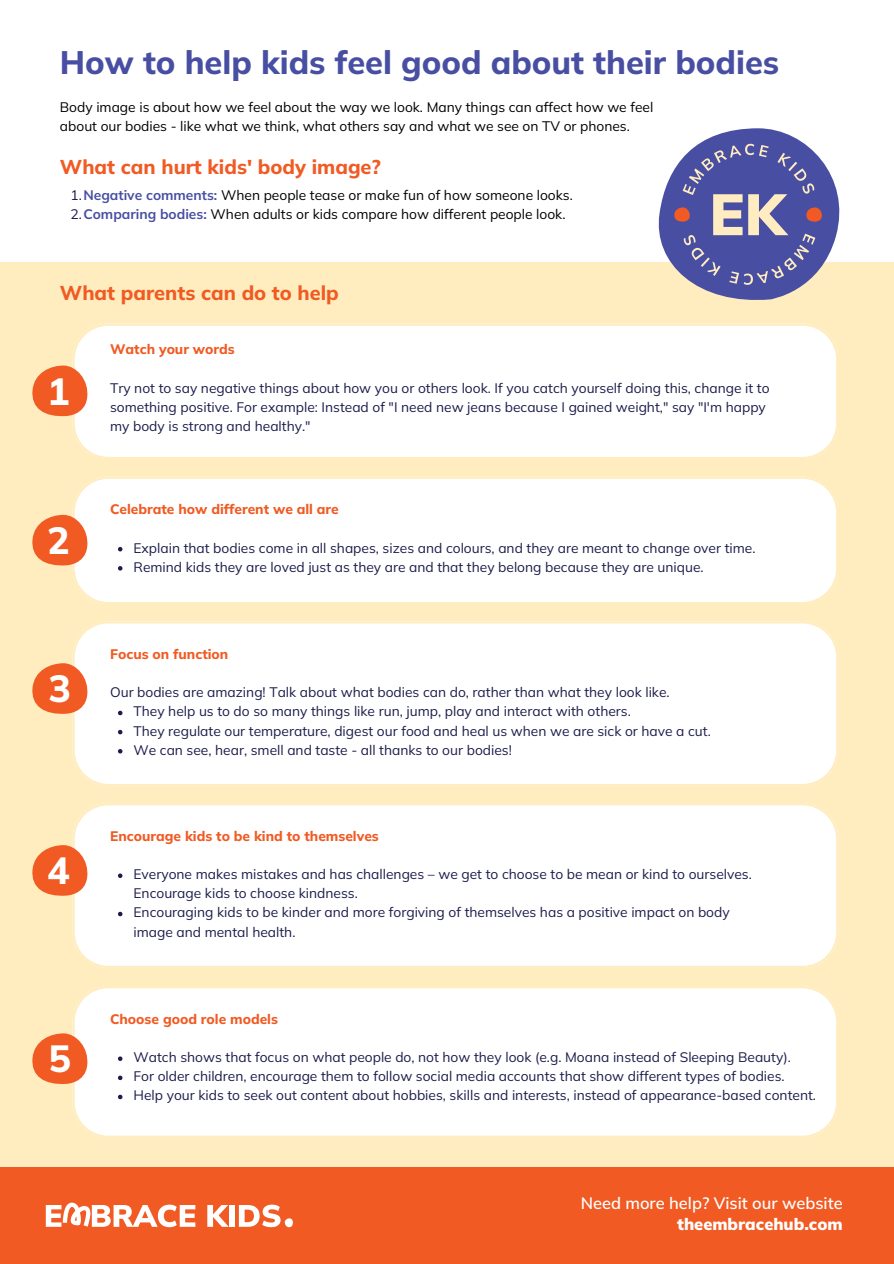
<style>
.page{position:relative;width:894px;height:1264px;background:#fff}
.page>*{position:absolute;margin:0;border:0;box-sizing:border-box;transform-origin:0 0}
.t1{font:800 37.8px "Mulish";color:#fff}
.t2{font:800 32.55px "Mulish";color:#484fa2}
.t3{font:800 19.95px "Mulish";color:#f15a22}
.t4{font:600 16.5px/21.3px "Mulish";color:#fff;text-align:right}
.t5{font:13.8px/19.2px "Mulish";color:#1c1c4b}
.t6{font:13.8px/19.2px "Mulish";color:#000}
.t7{font:800 13.8px "Mulish";color:#f15a22}
.s1{color:#1c1c4b}
.s2{font-weight:700;color:#484fa2}
.s3{font-weight:900}
</style>
<div class="page">
<div style="left:0;top:0;width:893px;height:1263px;background:#ffedc0"></div>
<div style="left:72px;top:323px;width:765px;height:136px;background:#fff"></div>
<svg style="left:32px;top:365px;width:57px;height:52px;background:#f4804f"></svg>
<div style="left:72px;top:476px;width:765px;height:128px;background:#fff"></div>
<svg style="left:32px;top:515px;width:57px;height:52px;background:#f4804f"></svg>
<div style="left:72px;top:621px;width:765px;height:165px;background:#fff"></div>
<svg style="left:32px;top:663px;width:57px;height:52px;background:#f4804f"></svg>
<div style="left:72px;top:803px;width:765px;height:165px;background:#fff"></div>
<svg style="left:32px;top:845px;width:57px;height:52px;background:#f4804f"></svg>
<div style="left:72px;top:986px;width:765px;height:151px;background:#fff"></div>
<svg style="left:32px;top:1033px;width:57px;height:52px;background:#f4804f"></svg>
<div style="left:0;top:0;width:893px;height:262px;background:#fff"></div>
<div style="left:0;top:1167px;width:893px;height:96px;background:#f15a22"></div>
<svg style="left:207px;top:1205px;width:21px;height:21px"></svg>
<div style="left:229px;top:1204px;width:6px;height:22px;background:#fff"></div>
<svg style="left:46px;top:1202px;width:149px;height:25px"></svg>
<svg style="left:239px;top:1204px;width:54px;height:23px"></svg>
<svg style="left:658px;top:128px;width:182px;height:172px"></svg>
<svg style="left:118px;top:547px;width:4px;height:4px"></svg>
<svg style="left:118px;top:566px;width:4px;height:4px"></svg>
<svg style="left:118px;top:710px;width:4px;height:5px"></svg>
<svg style="left:118px;top:730px;width:4px;height:4px"></svg>
<svg style="left:118px;top:749px;width:4px;height:4px"></svg>
<svg style="left:118px;top:873px;width:4px;height:5px"></svg>
<svg style="left:118px;top:911px;width:4px;height:5px"></svg>
<svg style="left:118px;top:1056px;width:4px;height:4px"></svg>
<svg style="left:118px;top:1075px;width:4px;height:5px"></svg>
<svg style="left:118px;top:1094px;width:4px;height:5px"></svg>
<p class="t2" style="left:60px;top:42px;width:720px">How to help kids feel good about their bodies</p>
<h2 class="t6" style="left:60px;top:97px;width:594px">Body image is about how we feel about the way we look. Many things can affect how we feel about our bodies - like what we think, what others say and what we see on TV or phones.</h2>
<p class="t3" style="left:60px;top:154px;width:322px">What can hurt kids' body image?</p>
<p class="t6" style="left:71px;top:185px;width:503px"><span class="s1">1.</span><span class="s2">Negative comments:</span> When people tease or make fun of how someone looks.</p>
<p class="t6" style="left:71px;top:204px;width:496px"><span class="s1">2.</span><span class="s2">Comparing bodies:</span> When adults or kids compare how different people look.</p>
<h2 class="t3" style="left:60px;top:280px;width:280px">What parents can do to help</h2>
<h4 class="t7" style="left:110px;top:340px;width:126px">Watch your words</h4>
<p class="t5" style="left:110px;top:378px;width:660px">Try not to say negative things about how you or others look. If you catch yourself doing this, change it to something positive. For example: Instead of "I need new jeans because I gained weight," say "I'm happy my body is strong and healthy."</p>
<h1 class="t1" style="left:47px;top:366px;width:24px">1</h1>
<p class="t1" style="left:47px;top:516px;width:24px">2</p>
<p class="t1" style="left:49px;top:664px;width:24px">3</p>
<p class="t1" style="left:47px;top:846px;width:24px">4</p>
<h4 class="t1" style="left:49px;top:1034px;width:24px">5</h4>
<p class="t7" style="left:110px;top:500px;width:230px">Celebrate how different we all are</p>
<h4 class="t5" style="left:133px;top:537px;width:623px">Explain that bodies come in all shapes, sizes and colours, and they are meant to change over time.</h4>
<p class="t5" style="left:133px;top:557px;width:571px">Remind kids they are loved just as they are and that they belong because they are unique.</p>
<p class="t7" style="left:110px;top:645px;width:120px">Focus on function</p>
<p class="t5" style="left:110px;top:682px;width:561px">Our bodies are amazing! Talk about what bodies can do, rather than what they look like.</p>
<h4 class="t5" style="left:133px;top:701px;width:498px">They help us to do so many things like run, jump, play and interact with others.</h4>
<p class="t5" style="left:133px;top:720px;width:578px">They regulate our temperature, digest our food and heal us when we are sick or have a cut.</p>
<p class="t5" style="left:133px;top:739px;width:380px">We can see, hear, smell and taste - all thanks to our bodies!</p>
<p class="t7" style="left:110px;top:827px;width:270px">Encourage kids to be kind to themselves</p>
<p class="t5" style="left:133px;top:864px;width:619px">Everyone makes mistakes and has challenges – we get to choose to be mean or kind to ourselves.<br>Encourage kids to choose kindness.</p>
<p class="t5" style="left:133px;top:902px;width:597px">Encouraging kids to be kinder and more forgiving of themselves has a positive impact on body image and mental health.</p>
<p class="t7" style="left:110px;top:1009px;width:169px">Choose good role models</p>
<p class="t5" style="left:133px;top:1047px;width:658px">Watch shows that focus on what people do, not how they look (e.g. Moana instead of Sleeping Beauty).</p>
<p class="t5" style="left:133px;top:1066px;width:652px">For older children, encourage them to follow social media accounts that show different types of bodies.</p>
<p class="t5" style="left:133px;top:1085px;width:683px">Help your kids to seek out content about hobbies, skills and interests, instead of appearance-based content.</p>
<h4 class="t4" style="left:580px;top:1191px;width:263px">Need more help? Visit our website <span class="s3">theembracehub.com</span></h4>
</div>
